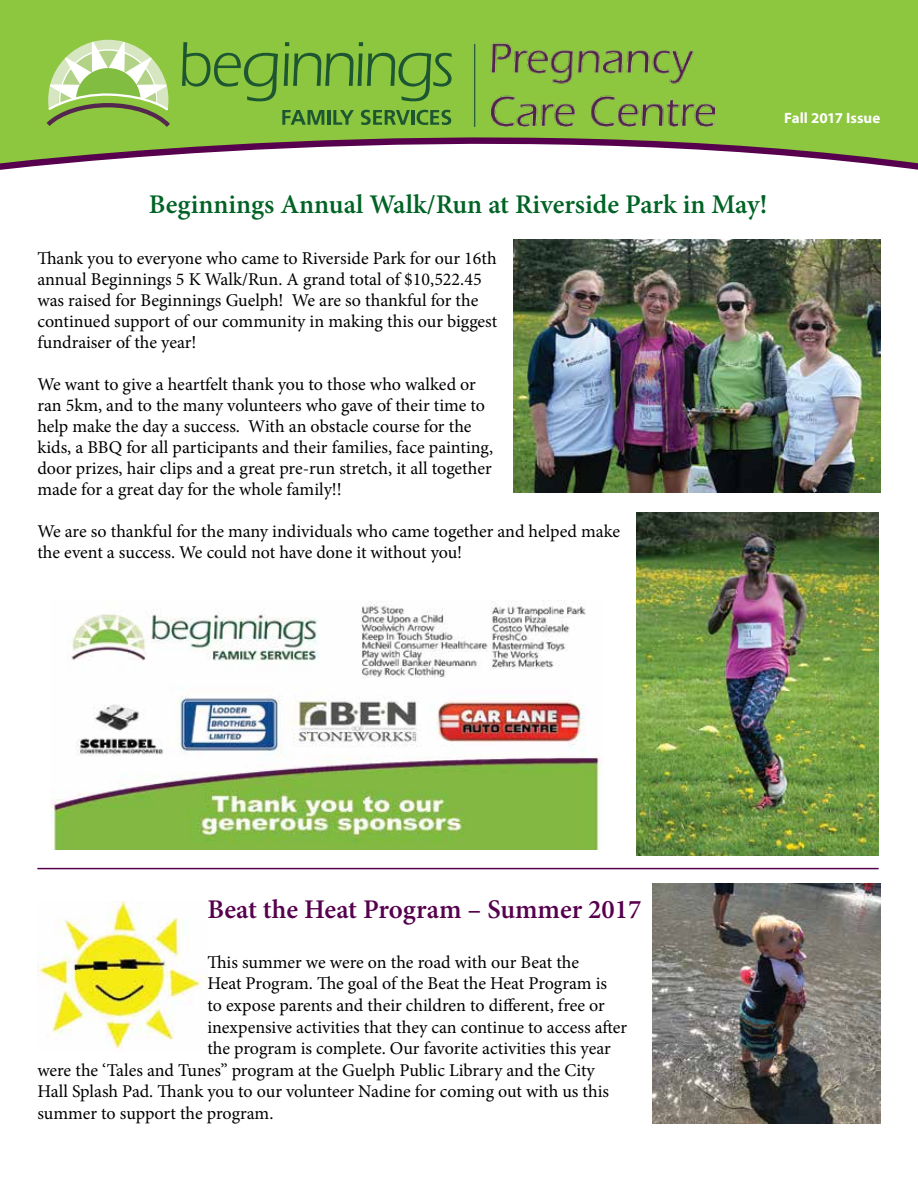
<style>
.page{position:relative;width:918px;height:1188px;background:#fff}
.page>*{position:absolute;margin:0;border:0;box-sizing:border-box;transform-origin:0 0}
.t1{font:600 27px "Minion Pro";color:#006325}
.t2{font:600 27px "Minion Pro";color:#56004e}
.t3{font:18px/21px "Minion Pro";letter-spacing:-.005em;color:#000}
.t4{font:700 15px "Myriad Pro";letter-spacing:.005em;color:#fff}
</style>
<div class="page">
<svg style="left:0;top:0;width:918px;height:165px;fill:#8dc63f"></svg>
<hr style="left:37px;top:868px;width:842px;height:1px;background:#56004e">
<svg style="left:47px;top:40px;width:123px;height:87px"></svg>
<svg style="left:182px;top:42px;width:96px;height:59px"></svg>
<svg style="left:284px;top:42px;width:168px;height:59px"></svg>
<svg style="left:282px;top:110px;width:42px;height:15px"></svg>
<hr style="left:327px;top:110px;width:3px;height:15px;background:#1d5732">
<svg style="left:333px;top:110px;width:21px;height:15px"></svg>
<svg style="left:361px;top:110px;width:49px;height:15px"></svg>
<hr style="left:411px;top:110px;width:3px;height:15px;background:#1d5732">
<svg style="left:417px;top:110px;width:34px;height:15px"></svg>
<img style="left:464px;top:38px;width:251px;height:89px">
<img style="left:513px;top:240px;width:367px;height:252px">
<img style="left:636px;top:513px;width:243px;height:343px">
<img style="left:50px;top:600px;width:553px;height:249px">
<img style="left:37px;top:902px;width:169px;height:150px">
<img style="left:652px;top:884px;width:228px;height:239px">
<p class="t4" style="left:784px;top:108px;width:97px">Fall 2017 Issue</p>
<h1 class="t1" style="left:149px;top:186px;width:620px">Beginnings Annual Walk/Run at Riverside Park in May!</h1>
<p class="t3" style="left:37px;top:248px;width:461px">Thank you to everyone who came to Riverside Park for our 16th annual Beginnings 5 K Walk/Run. A grand total of $10,522.45 was raised for Beginnings Guelph! We are so thankful for the continued support of our community in making this our biggest fundraiser of the year!</p>
<p class="t3" style="left:37px;top:374px;width:457px">We want to give a heartfelt thank you to those who walked or ran 5km, and to the many volunteers who gave of their time to help make the day a success. With an obstacle course for the kids, a BBQ for all participants and their families, face painting, door prizes, hair clips and a great pre-run stretch, it all together made for a great day for the whole family!!</p>
<p class="t3" style="left:37px;top:521px;width:584px">We are so thankful for the many individuals who came together and helped make the event a success. We could not have done it without you!</p>
<h1 class="t2" style="left:207px;top:891px;width:436px">Beat the Heat Program – Summer 2017</h1>
<p class="t3" style="left:207px;top:952px;width:373px">This summer we were on the road with our Beat the</p>
<p class="t3" style="left:207px;top:973px;width:401px">Heat Program. The goal of the Beat the Heat Program is</p>
<p class="t3" style="left:207px;top:995px;width:399px">to expose parents and their children to different, free or</p>
<p class="t3" style="left:207px;top:1016px;width:421px">inexpensive activities that they can continue to access after</p>
<p class="t3" style="left:207px;top:1038px;width:405px">the program is complete. Our favorite activities this year</p>
<p class="t3" style="left:37px;top:1060px;width:559px">were the ‘Tales and Tunes” program at the Guelph Public Library and the City</p>
<p class="t3" style="left:37px;top:1081px;width:573px">Hall Splash Pad. Thank you to our volunteer Nadine for coming out with us this</p>
<p class="t3" style="left:37px;top:1103px;width:238px">summer to support the program.</p>
</div>
